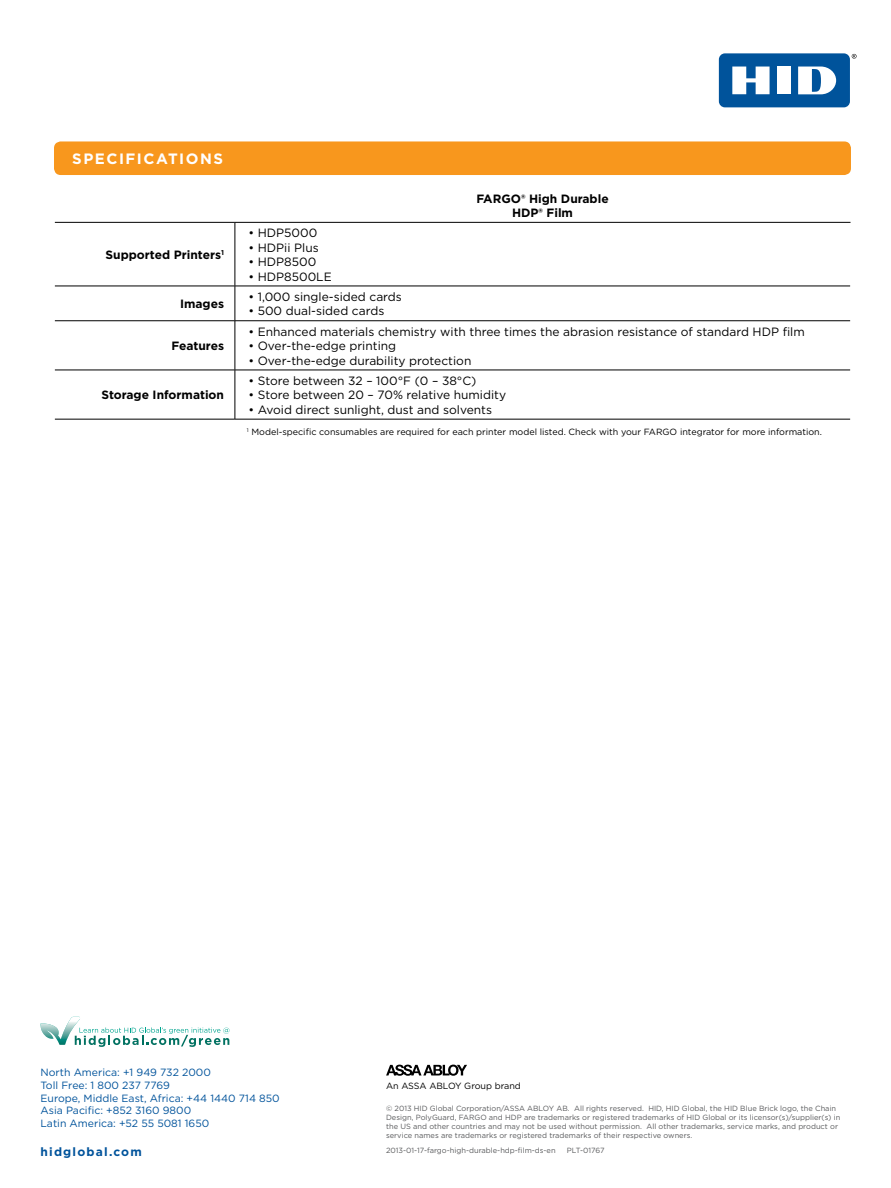
<style>
.page{position:relative;width:891px;height:1188px;background:#fff}
.page>*{position:absolute;margin:0;border:0;box-sizing:border-box;transform-origin:0 0}
.t1{font:700 15px "Gotham";letter-spacing:.1em;color:#fff}
.t2{font:12px "Gotham";color:#000}
.t3{font:700 12px "Gotham";color:#000}
.t4{font:700 12px "Gotham";letter-spacing:.1em;color:#00539b}
.t5{font:10.5px/12.6px "Gotham";color:#00539b}
.t6{font:9px "Gotham";color:#000}
.t7{font:7.5px/9px "Gotham";color:#58595b}
</style>
<div class="page">
<svg style="left:386px;top:1065px;width:81px;height:11px"></svg>
<div style="left:54px;top:141px;width:797px;height:34px;background:#f8971d;border-radius:7px"></div>
<svg style="left:40px;top:1017px;width:190px;height:30px"></svg>
<svg style="left:55px;top:221px;width:795px;height:198px"></svg>
<svg style="left:236px;top:223px;width:614px;height:196px"></svg>
<div style="left:55px;top:286px;width:180px;height:35px;background:#fff"></div>
<hr style="left:55px;top:222px;width:180px;height:1px;background:#000">
<hr style="left:235px;top:222px;width:616px;height:1px;background:#000">
<hr style="left:235px;top:223px;width:1px;height:63px;background:#000">
<hr style="left:55px;top:286px;width:180px;height:1px;background:#000">
<hr style="left:235px;top:286px;width:615px;height:1px;background:#000">
<hr style="left:235px;top:286px;width:1px;height:35px;background:#000">
<hr style="left:55px;top:320px;width:180px;height:1px;background:#000">
<hr style="left:235px;top:320px;width:615px;height:1px;background:#000">
<hr style="left:235px;top:321px;width:1px;height:49px;background:#000">
<hr style="left:55px;top:370px;width:180px;height:1px;background:#000">
<hr style="left:235px;top:370px;width:615px;height:1px;background:#000">
<hr style="left:235px;top:370px;width:1px;height:49px;background:#000">
<hr style="left:55px;top:419px;width:180px;height:1px;background:#000">
<hr style="left:235px;top:419px;width:615px;height:1px;background:#000">
<svg style="left:852px;top:54px;width:5px;height:5px"></svg>
<div style="left:719px;top:53px;width:131px;height:54px;background:#00539b;border-radius:6px"></div>
<div style="left:777px;top:67px;width:14px;height:27px;background:#fff"></div>
<svg style="left:732px;top:67px;width:38px;height:27px"></svg>
<svg style="left:798px;top:67px;width:38px;height:27px"></svg>
<p class="t1" style="left:72px;top:149px;width:152px">SPECIFICATIONS</p>
<p class="t3" style="left:106px;top:247px;width:120px">Supported Printers<sup>1</sup></p>
<p class="t3" style="left:180px;top:296px;width:46px">Images</p>
<p class="t3" style="left:171px;top:338px;width:54px">Features</p>
<p class="t3" style="left:101px;top:387px;width:124px">Storage Information</p>
<p class="t2" style="left:248px;top:225px;width:70px">• HDP5000</p>
<p class="t2" style="left:248px;top:240px;width:72px">• HDPii Plus</p>
<p class="t2" style="left:248px;top:254px;width:69px">• HDP8500</p>
<p class="t2" style="left:248px;top:269px;width:85px">• HDP8500LE</p>
<p class="t2" style="left:248px;top:289px;width:155px">• 1,000 single-sided cards</p>
<p class="t2" style="left:248px;top:303px;width:137px">• 500 dual-sided cards</p>
<p class="t3" style="left:476px;top:190px;width:134px">FARGO® High Durable</p>
<p class="t3" style="left:512px;top:205px;width:63px">HDP® Film</p>
<p class="t2" style="left:248px;top:324px;width:558px">• Enhanced materials chemistry with three times the abrasion resistance of standard HDP film</p>
<p class="t2" style="left:248px;top:338px;width:149px">• Over-the-edge printing</p>
<p class="t2" style="left:248px;top:353px;width:224px">• Over-the-edge durability protection</p>
<p class="t2" style="left:248px;top:373px;width:230px">• Store between 32 – 100°F (0 – 38°C)</p>
<p class="t2" style="left:248px;top:387px;width:259px">• Store between 20 – 70% relative humidity</p>
<p class="t2" style="left:248px;top:402px;width:245px">• Avoid direct sunlight, dust and solvents</p>
<p class="t6" style="left:247px;top:426px;width:577px"><sup>1</sup> Model-specific consumables are required for each printer model listed. Check with your FARGO integrator for more information.</p>
<p class="t5" style="left:40px;top:1066px;width:172px">North America: +1 949 732 2000</p>
<p class="t5" style="left:40px;top:1079px;width:241px">Toll Free: 1 800 237 7769<br>Europe, Middle East, Africa: +44 1440 714 850</p>
<p class="t5" style="left:40px;top:1104px;width:152px">Asia Pacific: +852 3160 9800</p>
<p class="t5" style="left:40px;top:1117px;width:170px">Latin America: +52 55 5081 1650</p>
<p class="t4" style="left:40px;top:1143px;width:103px">hidglobal.com</p>
<p class="t6" style="left:386px;top:1080px;width:136px">An ASSA ABLOY Group brand</p>
<p class="t7" style="left:386px;top:1103px;width:456px">© 2013 HID Global Corporation/ASSA ABLOY AB. All rights reserved. HID, HID Global, the HID Blue Brick logo, the Chain Design, PolyGuard, FARGO and HDP are trademarks or registered trademarks of HID Global or its licensor(s)/supplier(s) in the US and other countries and may not be used without permission. All other trademarks, service marks, and product or service names are trademarks or registered trademarks of their respective owners.</p>
<p class="t7" style="left:386px;top:1146px;width:171px">2013-01-17-fargo-high-durable-hdp-film-ds-en</p>
<p class="t7" style="left:567px;top:1146px;width:39px">PLT-01767</p>
</div>
